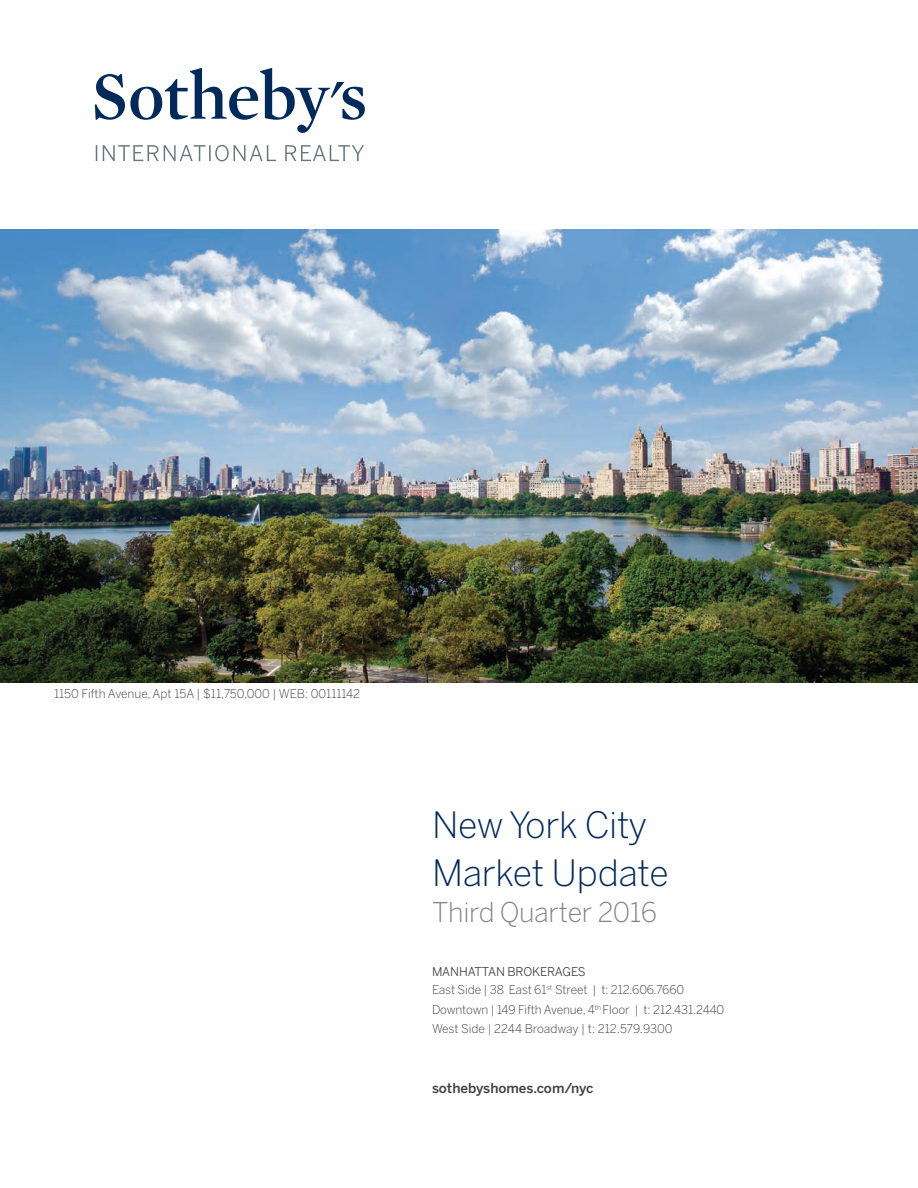
<style>
.page{position:relative;width:918px;height:1188px;background:#fff}
.page>*{position:absolute;margin:0;border:0;box-sizing:border-box;transform-origin:0 0}
.t1{font:300 36px/48px "Benton Sans";letter-spacing:-.01em;color:#00295c}
.t2{font:300 27px "Benton Sans";letter-spacing:-.01em;color:#808285}
.t3{font:500 13.5px "Benton Sans";color:#3e3e3f}
.t4{font:300 12px/18px "Benton Sans";letter-spacing:-.01em;color:#3e3e3f}
.s1{font-weight:400}
</style>
<div class="page">
<svg style="left:95px;top:68px;width:270px;height:65px"></svg>
<svg style="left:96px;top:145px;width:268px;height:16px"></svg>
<img style="left:0;top:229px;width:918px;height:454px">
<p class="t4" style="left:54px;top:685px;width:308px">1150 Fifth Avenue, Apt 15A | $11,750,000 | WEB: 00111142</p>
<h1 class="t1" style="left:432px;top:801px;width:238px">New York City<br>Market Update</h1>
<h2 class="t2" style="left:432px;top:897px;width:227px">Third Quarter 2016</h2>
<p class="t4" style="left:432px;top:963px;width:254px"><span class="s1">MANHATTAN BROKERAGES<br></span>East Side | 38 East 61<sup>st</sup> Street | t: 212.606.7660</p>
<p class="t4" style="left:432px;top:1000px;width:294px;line-height:19.5px">Downtown | 149 Fifth Avenue, 4<sup>th</sup> Floor | t: 212.431.2440<br>West Side | 2244 Broadway | t: 212.579.9300</p>
<p class="t3" style="left:432px;top:1080px;width:163px">sothebyshomes.com/nyc</p>
</div>
